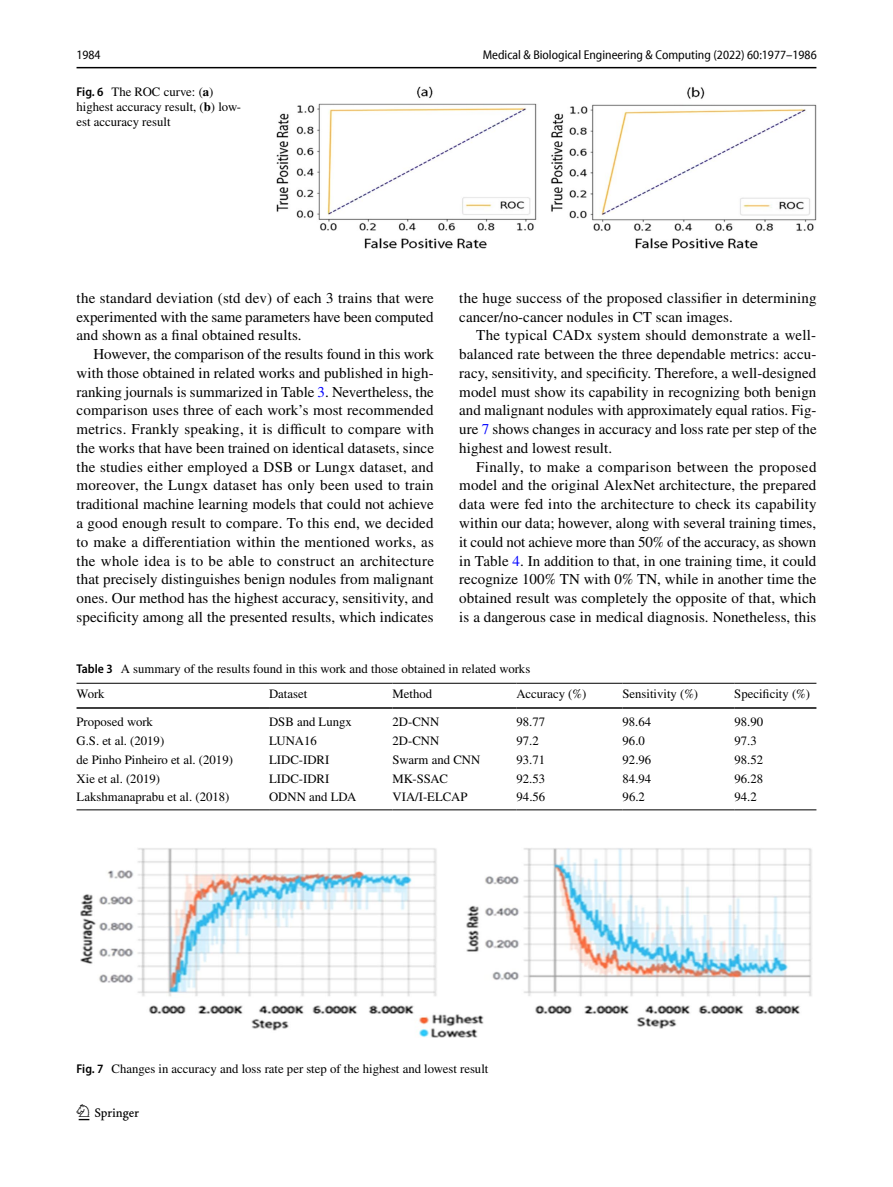
<style>
.page{position:relative;width:893px;height:1187px;background:#fff}
.page>*{position:absolute;margin:0;border:0;box-sizing:border-box;transform-origin:0 0}
.t1{font:22.5px "Springnew Regular 2";color:#000}
.t2{font:15px/18.8px "STIX";letter-spacing:.005em;color:#000;text-align:justify}
.t3{font:12.75px/15px "STIX";color:#000}
.t4{font:semi-condensed 12.75px "Myriad Pro Unic";color:#000}
.s1{font-family:"Myriad Pro";font-weight:600;font-stretch:semi-condensed}
.s2{font-weight:700}
.s3{color:#00f}
</style>
<div class="page">
<hr style="left:77px;top:67px;width:739px;height:1px;background:#000">
<img style="left:276px;top:87px;width:540px;height:162px">
<hr style="left:77px;top:682px;width:192px;height:1px;background:#000">
<hr style="left:77px;top:707px;width:192px;height:1px;background:#000">
<hr style="left:269px;top:682px;width:123px;height:1px;background:#000">
<hr style="left:269px;top:707px;width:123px;height:1px;background:#000">
<hr style="left:392px;top:682px;width:124px;height:1px;background:#000">
<hr style="left:392px;top:707px;width:124px;height:1px;background:#000">
<hr style="left:516px;top:682px;width:106px;height:1px;background:#000">
<hr style="left:516px;top:707px;width:106px;height:1px;background:#000">
<hr style="left:622px;top:682px;width:112px;height:1px;background:#000">
<hr style="left:622px;top:707px;width:112px;height:1px;background:#000">
<hr style="left:734px;top:682px;width:82px;height:1px;background:#000">
<hr style="left:734px;top:707px;width:82px;height:1px;background:#000">
<hr style="left:77px;top:809px;width:192px;height:1px;background:#000">
<hr style="left:269px;top:809px;width:123px;height:1px;background:#000">
<hr style="left:392px;top:809px;width:124px;height:1px;background:#000">
<hr style="left:516px;top:809px;width:106px;height:1px;background:#000">
<hr style="left:622px;top:809px;width:112px;height:1px;background:#000">
<hr style="left:734px;top:809px;width:82px;height:1px;background:#000">
<img style="left:81px;top:848px;width:731px;height:189px">
<p class="t4" style="left:76px;top:50px;width:26px">1984</p>
<p class="t4" style="left:483px;top:50px;width:335px">Medical &amp; Biological Engineering &amp; Computing (2022) 60:1977–1986</p>
<p class="t3" style="left:77px;top:85px;width:166px"><span class="s1">Fig. 6</span> The ROC curve: (<span class="s2">a</span>) highest accuracy result, (<span class="s2">b</span>) low&shy;est accuracy result</p>
<p class="t2" style="left:77px;top:289px;width:359px">the standard deviation (std dev) of each 3 trains that were experimented with the same parameters have been computed and shown as a final obtained results.</p>
<p class="t2" style="left:77px;top:346px;width:359px;text-indent:17px">However, the comparison of the results found in this work with those obtained in related works and published in high&shy;ranking journals is summarized in Table <span class="s3">3</span>. Nevertheless, the comparison uses three of each work’s most recommended metrics. Frankly speaking, it is difficult to compare with the works that have been trained on identical datasets, since the studies either employed a DSB or Lungx dataset, and moreover, the Lungx dataset has only been used to train traditional machine learning models that could not achieve a good enough result to compare. To this end, we decided to make a differentiation within the mentioned works, as the whole idea is to be able to construct an architecture that precisely distinguishes benign nodules from malignant ones. Our method has the highest accuracy, sensitivity, and specificity among all the presented results, which indicates</p>
<p class="t2" style="left:459px;top:289px;width:359px">the huge success of the proposed classifier in determining cancer/no-cancer nodules in CT scan images.</p>
<p class="t2" style="left:459px;top:327px;width:359px;text-indent:17px">The typical CADx system should demonstrate a well&shy;balanced rate between the three dependable metrics: accu&shy;racy, sensitivity, and specificity. Therefore, a well-designed model must show its capability in recognizing both benign and malignant nodules with approximately equal ratios. Fig&shy;ure <span class="s3">7</span> shows changes in accuracy and loss rate per step of the highest and lowest result.</p>
<p class="t2" style="left:459px;top:458px;width:359px;text-indent:17px">Finally, to make a comparison between the proposed model and the original AlexNet architecture, the prepared data were fed into the architecture to check its capability within our data; however, along with several training times, it could not achieve more than 50% of the accuracy, as shown in Table <span class="s3">4</span>. In addition to that, in one training time, it could recognize 100% TN with 0% TN, while in another time the obtained result was completely the opposite of that, which is a dangerous case in medical diagnosis. Nonetheless, this</p>
<p class="t3" style="left:77px;top:656px;width:455px;line-height:25.5px"><span class="s1">Table 3</span> A summary of the results found in this work and those obtained in related works<br>Work</p>
<p class="t3" style="left:269px;top:687px;width:40px">Dataset</p>
<p class="t3" style="left:392px;top:687px;width:41px">Method</p>
<p class="t3" style="left:516px;top:687px;width:71px">Accuracy (%)</p>
<p class="t3" style="left:622px;top:687px;width:77px">Sensitivity (%)</p>
<p class="t3" style="left:734px;top:687px;width:77px">Specificity (%)</p>
<p class="t3" style="left:77px;top:715px;width:78px">Proposed work</p>
<p class="t3" style="left:269px;top:715px;width:84px">DSB and Lungx</p>
<p class="t3" style="left:392px;top:715px;width:48px">2D-CNN</p>
<p class="t3" style="left:516px;top:715px;width:30px">98.77</p>
<p class="t3" style="left:623px;top:715px;width:30px">98.64</p>
<p class="t3" style="left:734px;top:715px;width:30px">98.90</p>
<p class="t3" style="left:77px;top:734px;width:89px">G.S. et al. (2019)</p>
<p class="t3" style="left:269px;top:734px;width:49px">LUNA16</p>
<p class="t3" style="left:392px;top:734px;width:48px">2D-CNN</p>
<p class="t3" style="left:516px;top:734px;width:24px">97.2</p>
<p class="t3" style="left:623px;top:734px;width:24px">96.0</p>
<p class="t3" style="left:734px;top:734px;width:24px">97.3</p>
<p class="t3" style="left:77px;top:752px;width:158px">de Pinho Pinheiro et al. (2019)</p>
<p class="t3" style="left:269px;top:752px;width:62px">LIDC-IDRI</p>
<p class="t3" style="left:393px;top:752px;width:89px">Swarm and CNN</p>
<p class="t3" style="left:517px;top:752px;width:30px">93.71</p>
<p class="t3" style="left:623px;top:752px;width:30px">92.96</p>
<p class="t3" style="left:734px;top:752px;width:30px">98.52</p>
<p class="t3" style="left:77px;top:771px;width:85px">Xie et al. (2019)</p>
<p class="t3" style="left:269px;top:771px;width:62px">LIDC-IDRI</p>
<p class="t3" style="left:393px;top:771px;width:57px">MK-SSAC</p>
<p class="t3" style="left:517px;top:771px;width:30px">92.53</p>
<p class="t3" style="left:623px;top:771px;width:30px">84.94</p>
<p class="t3" style="left:734px;top:771px;width:30px">96.28</p>
<p class="t3" style="left:77px;top:790px;width:154px">Lakshmanaprabu et al. (2018)</p>
<p class="t3" style="left:269px;top:790px;width:89px">ODNN and LDA</p>
<p class="t3" style="left:393px;top:790px;width:76px">VIA/I-ELCAP</p>
<p class="t3" style="left:517px;top:790px;width:30px">94.56</p>
<p class="t3" style="left:623px;top:790px;width:24px">96.2</p>
<p class="t3" style="left:734px;top:790px;width:24px">94.2</p>
<p class="t3" style="left:77px;top:1061px;width:413px"><span class="s1">Fig. 7</span> Changes in accuracy and loss rate per step of the highest and lowest result</p>
<h1 class="t1" style="left:79px;top:1104px;width:62px">1 3</h1>
</div>
